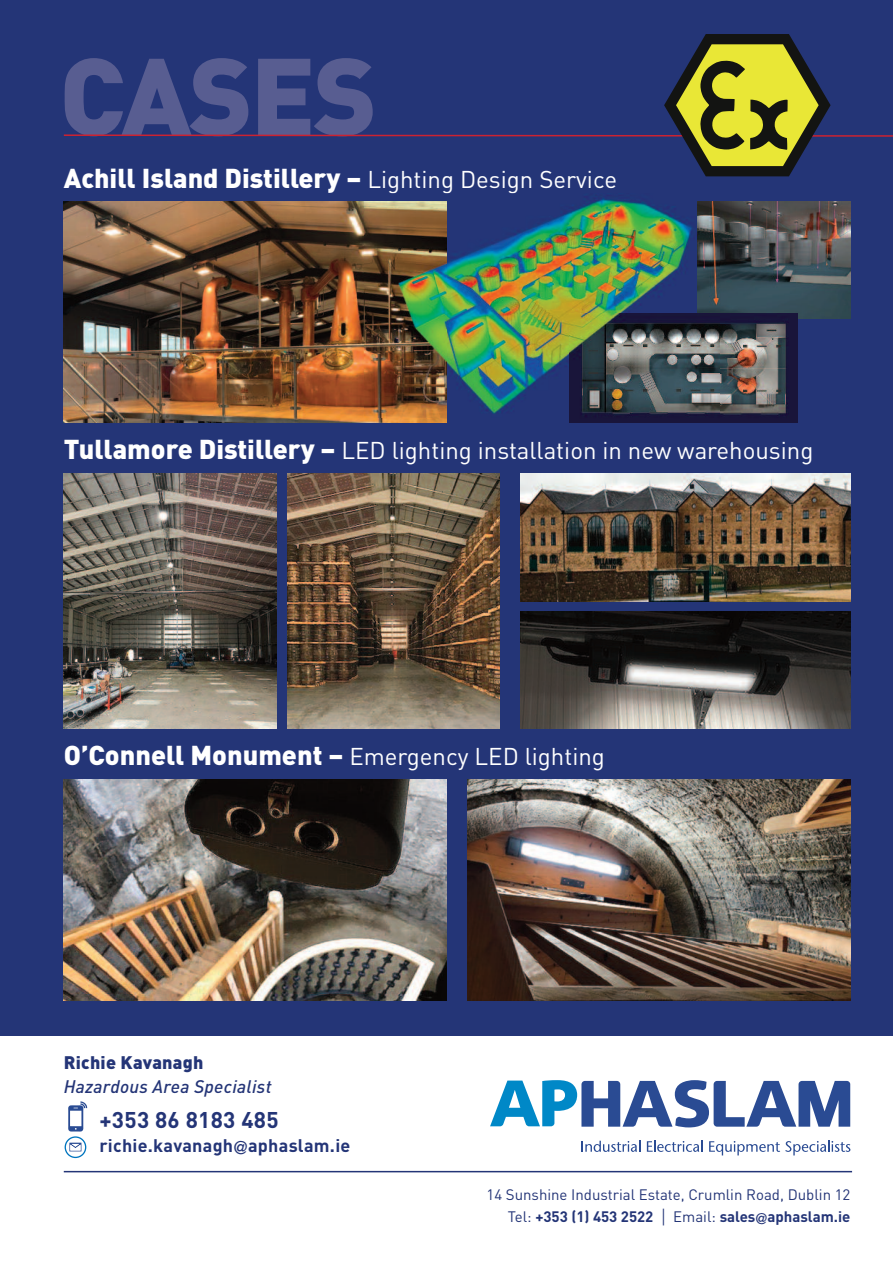
<style>
.page{position:relative;width:893px;height:1263px;background:#fff}
.page>*{position:absolute;margin:0;border:0;box-sizing:border-box;transform-origin:0 0}
.t1{font:900 108px "DIN";letter-spacing:-.025em;color:#585d91}
.t2{font:900 27px "DIN";color:#fff}
.t3{font:24px "DIN";color:#fff}
.t4{font:700 22.5px "DIN";letter-spacing:.015em;color:#243577}
.t5{font:700 18px "DIN";letter-spacing:.015em;color:#243577}
.t6{font:italic 500 18px "DIN";letter-spacing:.015em;color:#243577}
.t7{font:900 18px "DIN";letter-spacing:.015em;color:#243577}
.t8{font:15px/22.5px "DIN";color:#243577;text-align:right}
.s1{font-weight:400;font-size:24px}
.s2{font-weight:900;font-size:27px}
.s3{font-family:"Helvetica Neue";font-weight:500}
.s4{font-weight:700}
.s5{font-weight:300;font-size:19.5px}
</style>
<div class="page">
<div style="left:0;top:0;width:893px;height:1036px;background:#243577"></div>
<svg style="left:63px;top:34px;width:830px;height:142px"></svg>
<img style="left:64px;top:201px;width:382px;height:222px">
<img style="left:64px;top:780px;width:382px;height:221px">
<img style="left:468px;top:780px;width:382px;height:221px">
<img style="left:719px;top:201px;width:131px;height:118px">
<img style="left:569px;top:313px;width:228px;height:110px">
<img style="left:446px;top:198px;width:252px;height:220px">
<img style="left:364px;top:201px;width:82px;height:217px">
<img style="left:698px;top:201px;width:21px;height:112px">
<img style="left:569px;top:313px;width:150px;height:105px">
<img style="left:287px;top:474px;width:213px;height:255px">
<img style="left:64px;top:474px;width:212px;height:255px">
<img style="left:521px;top:474px;width:329px;height:127px">
<img style="left:521px;top:612px;width:329px;height:117px">
<svg style="left:582px;top:1141px;width:58px;height:11px"></svg>
<svg style="left:647px;top:1141px;width:55px;height:11px"></svg>
<svg style="left:709px;top:1141px;width:141px;height:14px"></svg>
<svg style="left:490px;top:1080px;width:360px;height:47px"></svg>
<hr style="left:64px;top:1171px;width:788px;height:1px;background:#243577">
<svg style="left:68px;top:1101px;width:19px;height:30px"></svg>
<div style="left:65px;top:1136px;width:21px;height:22px;border:1px solid #0075bf;border-radius:50%"></div>
<svg style="left:69px;top:1143px;width:12px;height:8px"></svg>
<h1 class="t1" style="left:59px;top:35px;width:319px">CASES</h1>
<p class="t2" style="left:64px;top:163px;width:555px">Achill Island Distillery – <span class="s1">Lighting Design Service</span></p>
<p class="t3" style="left:64px;top:437px;width:751px"><span class="s2">Tullamore Distillery –</span> LED lighting installation in new warehousing</p>
<p class="t3" style="left:64px;top:743px;width:543px"><span class="s2">O’Connell Monument –</span> Emergency LED lighting</p>
<p class="t7" style="left:64px;top:1053px;width:141px">Richie Kavanagh</p>
<p class="t6" style="left:64px;top:1076px;width:209px">Hazardous Area Specialist</p>
<p class="t4" style="left:99px;top:1107px;width:181px">+353 86 8183 485</p>
<p class="t5" style="left:99px;top:1135px;width:252px">richie.kavanagh<span class="s3">@</span>aphaslam.ie</p>
<p class="t8" style="left:486px;top:1183px;width:365px">14 Sunshine Industrial Estate, Crumlin Road, Dublin 12<br>Tel: <span class="s4">+353 (1) 453 2522</span> <span class="s5">|</span> Email: <span class="s4">sales</span><span class="s3">@</span><span class="s4">aphaslam.ie</span></p>
</div>
